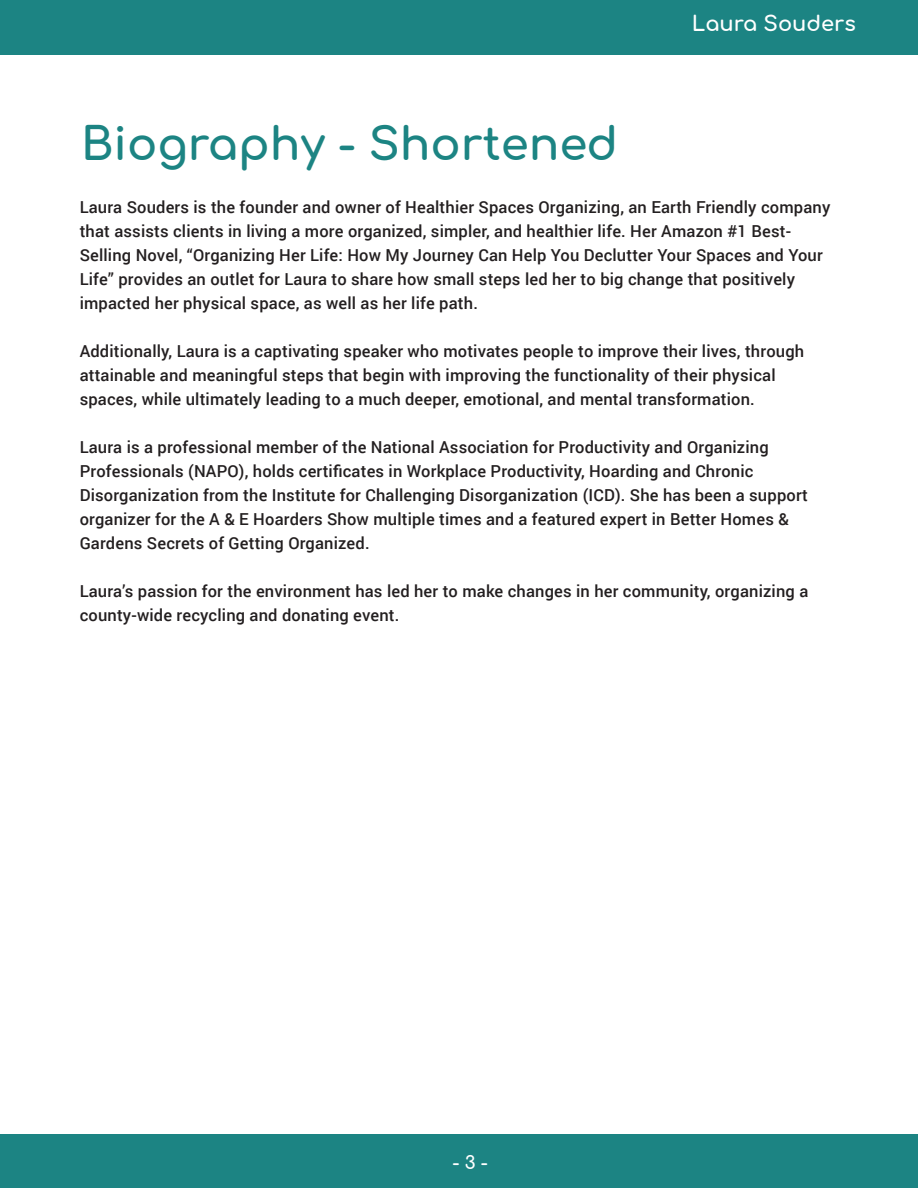
<style>
.page{position:relative;width:918px;height:1188px;background:#fff}
.page>*{position:absolute;margin:0;border:0;box-sizing:border-box;transform-origin:0 0}
.t1{font:45px "Comfortaa";color:#1c8483}
.t2{font:21px "Comfortaa";color:#fff}
.t3{font:18px "Comfortaa";color:#fff}
.t4{font:500 16.5px/24px "Roboto";letter-spacing:.01em;color:#231f20}
</style>
<div class="page">
<div style="left:0;top:0;width:918px;height:55px;background:#1c8483"></div>
<div style="left:0;top:1135px;width:918px;height:53px;background:#1c8483"></div>
<p class="t2" style="left:692px;top:11px;width:166px">Laura Souders</p>
<h1 class="t1" style="left:81px;top:122px;width:539px">Biography - Shortened</h1>
<p class="t4" style="left:80px;top:194px;width:752px">Laura Souders is the founder and owner of Healthier Spaces Organizing, an Earth Friendly company that assists clients in living a more organized, simpler, and healthier life. Her Amazon #1 Best-Selling Novel, “Organizing Her Life: How My Journey Can Help You Declutter Your Spaces and Your Life” provides an outlet for Laura to share how small steps led her to big change that positively impacted her physical space, as well as her life path.</p>
<p class="t4" style="left:80px;top:340px;width:726px">Additionally, Laura is a captivating speaker who motivates people to improve their lives, through attainable and meaningful steps that begin with improving the functionality of their physical spaces, while ultimately leading to a much deeper, emotional, and mental transformation.</p>
<p class="t4" style="left:80px;top:434px;width:730px">Laura is a professional member of the National Association for Productivity and Organizing Professionals (NAPO), holds certificates in Workplace Productivity, Hoarding and Chronic Disorganization from the Institute for Challenging Disorganization (ICD). She has been a support organizer for the A &amp; E Hoarders Show multiple times and a featured expert in Better Homes &amp; Gardens Secrets of Getting Organized.</p>
<p class="t4" style="left:80px;top:580px;width:730px">Laura’s passion for the environment has led her to make changes in her community, organizing a county-wide recycling and donating event.</p>
<p class="t3" style="left:452px;top:1154px;width:37px">- 3 -</p>
</div>
